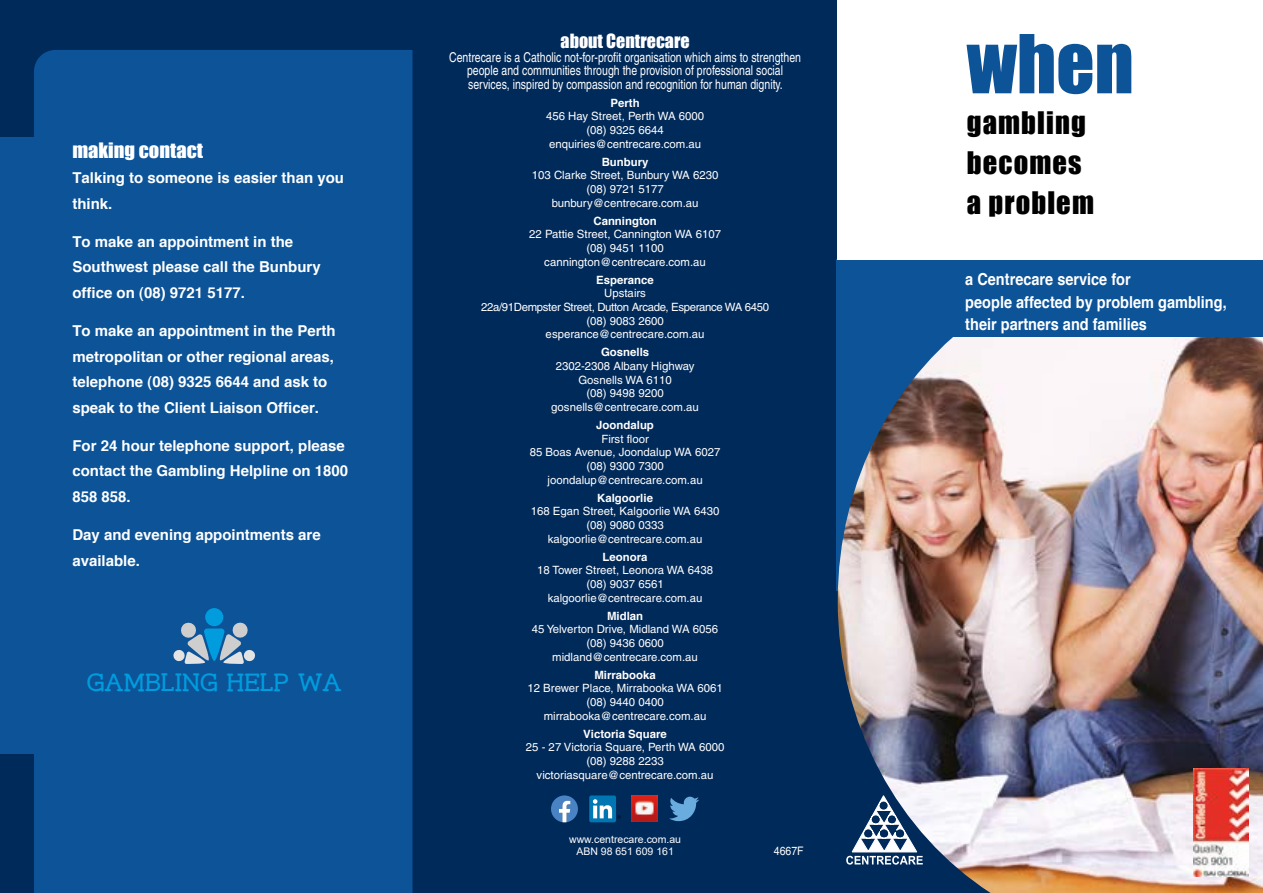
<style>
.page{position:relative;width:1263px;height:893px;background:#fff}
.page>*{position:absolute;margin:0;border:0;box-sizing:border-box;transform-origin:0 0}
.t1{font:75px "Impact";color:#0c5398}
.t2{font:28.5px/40.2px "Impact";letter-spacing:.04em;color:#000}
.t3{font:24.3px "Street Corner Slab";color:#009cde}
.t4{font:19.5px "Impact";color:#fff;scale:1.05 1}
.t5{font:18px "Impact";color:#fff}
.t6{font:700 16.5px/22.5px "Helvetica";color:#fff;scale:.88 1}
.t7{font:700 15px/25.5px "Helvetica";color:#fff}
.t8{font:13.5px/13.5px "Helvetica";color:#fff;text-align:center;scale:.78 1}
.t9{font:11.7px "Helvetica";color:#fff;scale:.89 1}
.t10{font:11.4px/13.6px "Helvetica";color:#fff;text-align:center}
.t11{font:11.4px/13.6px "Helvetica";letter-spacing:-.03em;color:#fff;text-align:center}
.t12{font:700 11.4px "Helvetica";color:#fff}
.t13{font:700 11.4px "Helvetica CE";color:#fff}
.t14{font:10.5px/12.6px "Arial";color:#fff;text-align:center}
</style>
<div class="page">
<div style="left:0;top:0;width:838px;height:893px;background:#002a5a"></div>
<div style="left:589px;top:795px;width:27px;height:27px;background:#0076b3;border-radius:2px"></div>
<svg style="left:593px;top:799px;width:28px;height:20px"></svg>
<svg style="left:551px;top:795px;width:27px;height:27px"></svg>
<img style="left:632px;top:795px;width:26px;height:26px">
<svg style="left:669px;top:797px;width:30px;height:24px"></svg>
<img style="left:838px;top:313px;width:425px;height:580px">
<div style="left:872px;top:260px;width:391px;height:77px;background:#0c5398"></div>
<svg style="left:846px;top:796px;width:77px;height:69px"></svg>
<img style="left:1194px;top:768px;width:54px;height:108px">
<div style="left:0;top:138px;width:39px;height:616px;background:#0c5398"></div>
<div style="left:34px;top:50px;width:378px;height:843px;background:#0c5398"></div>
<div style="left:205px;top:608px;width:18px;height:18px;background:#009cde;border-radius:50%"></div>
<svg style="left:173px;top:622px;width:83px;height:42px;background:#5c91ba"></svg>
<h3 class="t4" style="left:72px;top:135px;width:126px">making contact</h3>
<h3 class="t7" style="left:72px;top:165px;width:273px">Talking to someone is easier than you think.</h3>
<h3 class="t7" style="left:72px;top:228px;width:250px">To make an appointment in the<br>Southwest please call the Bunbury office on (08) 9721 5177.</h3>
<h3 class="t7" style="left:72px;top:318px;width:265px">To make an appointment in the Perth metropolitan or other regional areas, telephone (08) 9325 6644 and ask to speak to the Client Liaison Officer.</h3>
<h3 class="t7" style="left:72px;top:432px;width:277px">For 24 hour telephone support, please contact the Gambling Helpline on 1800<br>858 858.</h3>
<h3 class="t7" style="left:72px;top:522px;width:250px">Day and evening appointments are available.</h3>
<h3 class="t3" style="left:87px;top:669px;width:257px">GAMBLING HELP WA</h3>
<h3 class="t5" style="left:561px;top:27px;width:131px">about Centrecare</h3>
<p class="t8" style="left:449px;top:50px;width:453px">Centrecare is a Catholic not-for-profit organisation which aims to strengthen people and communities through the provision of professional social services, inspired by compassion and recognition for human dignity.</p>
<p class="t12" style="left:610px;top:95px;width:31px">Perth</p>
<p class="t10" style="left:546px;top:110px;width:160px">456 Hay Street, Perth WA 6000 (08) 9325 6644 enquiries@centrecare.com.au</p>
<p class="t12" style="left:602px;top:154px;width:48px">Bunbury</p>
<p class="t10" style="left:532px;top:168px;width:188px">103 Clarke Street, Bunbury WA 6230 (08) 9721 5177 bunbury@centrecare.com.au</p>
<p class="t12" style="left:593px;top:213px;width:65px">Cannington</p>
<p class="t10" style="left:529px;top:227px;width:193px">22 Pattie Street, Cannington WA 6107 (08) 9451 1100 cannington@centrecare.com.au</p>
<p class="t12" style="left:596px;top:272px;width:59px">Esperance</p>
<p class="t11" style="left:481px;top:286px;width:290px">Upstairs<br>22a/91Dempster Street, Dutton Arcade, Esperance WA 6450 (08) 9083 2600<br>esperance@centrecare.com.au</p>
<p class="t12" style="left:601px;top:345px;width:50px">Gosnells</p>
<p class="t10" style="left:551px;top:359px;width:149px">2302-2308 Albany Highway<br>Gosnells WA 6110<br>(08) 9498 9200 gosnells@centrecare.com.au</p>
<p class="t12" style="left:596px;top:418px;width:59px">Joondalup</p>
<p class="t10" style="left:530px;top:432px;width:192px">First floor<br>85 Boas Avenue, Joondalup WA 6027 (08) 9300 7300 joondalup@centrecare.com.au</p>
<p class="t12" style="left:597px;top:490px;width:57px">Kalgoorlie</p>
<p class="t10" style="left:531px;top:504px;width:190px">168 Egan Street, Kalgoorlie WA 6430 (08) 9080 0333 kalgoorlie@centrecare.com.au</p>
<p class="t13" style="left:603px;top:550px;width:46px">Leonora</p>
<p class="t10" style="left:537px;top:563px;width:177px">18 Tower Street, Leonora WA 6438 (08) 9037 6561 kalgoorlie@centrecare.com.au</p>
<p class="t12" style="left:607px;top:608px;width:38px">Midlan</p>
<p class="t10" style="left:532px;top:622px;width:188px">45 Yelverton Drive, Midland WA 6056 (08) 9436 0600 midland@centrecare.com.au</p>
<p class="t12" style="left:594px;top:667px;width:63px">Mirrabooka</p>
<p class="t10" style="left:527px;top:681px;width:197px">12 Brewer Place, Mirrabooka WA 6061 (08) 9440 0400 mirrabooka@centrecare.com.au</p>
<p class="t12" style="left:583px;top:726px;width:85px">Victoria Square</p>
<p class="t10" style="left:526px;top:740px;width:200px">25 - 27 Victoria Square, Perth WA 6000 (08) 9288 2233 victoriasquare@centrecare.com.au</p>
<p class="t14" style="left:569px;top:833px;width:114px">www.centrecare.com.au<br>ABN 98 651 609 161</p>
<p class="t9" style="left:774px;top:844px;width:35px">4667F</p>
<h1 class="t1" style="left:967px;top:6px;width:169px">when</h1>
<h2 class="t2" style="left:967px;top:102px;width:129px">gambling becomes a problem</h2>
<h3 class="t6" style="left:965px;top:268px;width:299px">a Centrecare service for<br>people affected by problem gambling, their partners and families</h3>
</div>
